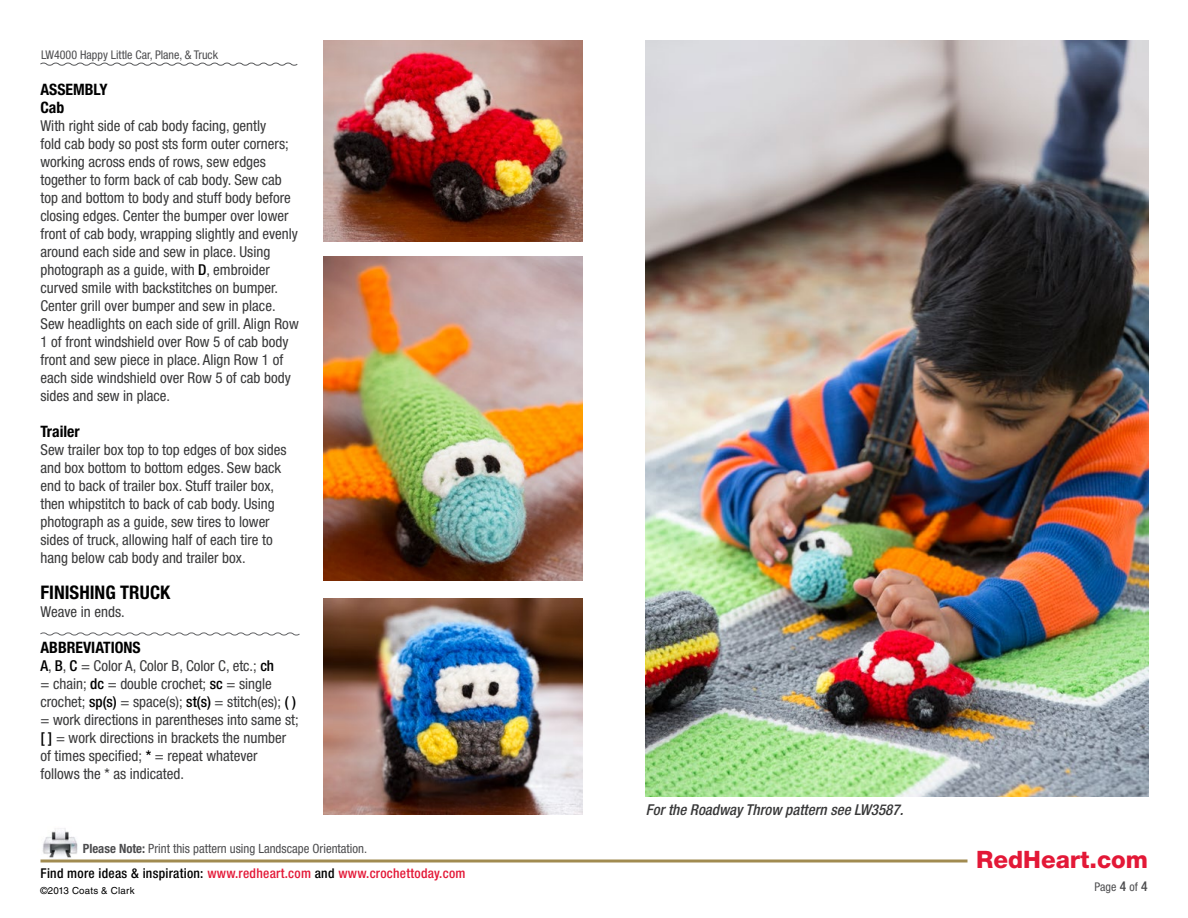
<style>
.page{position:relative;width:1188px;height:918px;background:#fff}
.page>*{position:absolute;margin:0;border:0;box-sizing:border-box;transform-origin:0 0}
.t1{font:800 24px "Helvetica Neue LT Std";color:#e31837}
.t2{font:700 condensed 18.75px "Helvetica Neue LT Std";color:#000}
.t3{font:700 condensed 15.75px/18px "Helvetica Neue LT Std";color:#000}
.t4{font:condensed 15px/18px "Helvetica Neue LT Std";color:#383839}
.t5{font:italic 500 condensed 15px "Helvetica Neue LT Std";color:#383839}
.t6{font:500 condensed 13.5px "Helvetica Neue LT Std";letter-spacing:.02em;color:#e31837}
.t7{font:condensed 12.75px "Helvetica Neue LT Std";color:#4d4d4f}
.t8{font:condensed 12px "Helvetica Neue LT Std";color:#4d4d4f}
.t9{font:9.75px "Helvetica LT Std";letter-spacing:.02em;color:#000}
.s1{font-weight:500;color:#000}
.s2{font-weight:700}
.s3{color:#000}
.s4{font-weight:500;font-size:13.5px}
</style>
<div class="page">
<hr style="left:40px;top:860px;width:928px;height:2px;background:#a18b50">
<img style="left:42px;top:828px;width:36px;height:30px">
<svg style="left:40px;top:62px;width:258px;height:4px"></svg>
<svg style="left:40px;top:632px;width:260px;height:4px"></svg>
<img style="left:646px;top:40px;width:503px;height:756px">
<img style="left:324px;top:40px;width:258px;height:201px">
<img style="left:323px;top:599px;width:259px;height:216px">
<img style="left:324px;top:256px;width:258px;height:324px">
<p class="t8" style="left:41px;top:47px;width:179px">LW4000 Happy Little Car, Plane, &amp; Truck</p>
<p class="t3" style="left:40px;top:80px;width:69px">ASSEMBLY<br>Cab</p>
<p class="t4" style="left:40px;top:116px;width:260px">With right side of cab body facing, gently<br>fold cab body so post sts form outer corners; working across ends of rows, sew edges together to form back of cab body. Sew cab top and bottom to body and stuff body before closing edges. Center the bumper over lower front of cab body, wrapping slightly and evenly around each side and sew in place. Using photograph as a guide, with <span class="s1">D</span>, embroider curved smile with backstitches on bumper.<br>Center grill over bumper and sew in place.<br>Sew headlights on each side of grill. Align Row 1 of front windshield over Row 5 of cab body front and sew piece in place. Align Row 1 of each side windshield over Row 5 of cab body sides and sew in place.</p>
<p class="t3" style="left:40px;top:422px;width:41px">Trailer</p>
<p class="t4" style="left:40px;top:440px;width:248px">Sew trailer box top to top edges of box sides and box bottom to bottom edges. Sew back end to back of trailer box. Stuff trailer box, then whipstitch to back of cab body. Using photograph as a guide, sew tires to lower sides of truck, allowing half of each tire to hang below cab body and trailer box.</p>
<p class="t2" style="left:40px;top:580px;width:131px">FINISHING TRUCK</p>
<p class="t4" style="left:40px;top:602px;width:86px">Weave in ends.</p>
<p class="t3" style="left:40px;top:638px;width:102px">ABBREVIATIONS</p>
<p class="t4" style="left:40px;top:656px;width:260px"><span class="s1">A</span>, <span class="s1">B</span>, <span class="s1">C</span> = Color A, Color B, Color C, etc.; <span class="s1">ch<br></span>= chain; <span class="s1">dc</span> = double crochet; <span class="s1">sc</span> = single crochet; <span class="s1">sp(s)</span> = space(s); <span class="s1">st(s)</span> = stitch(es); <span class="s1">( ) </span>= work directions in parentheses into same st; <span class="s1">[ ]</span> = work directions in brackets the number of times specified; <span class="s1">*</span> = repeat whatever follows the * as indicated.</p>
<p class="t7" style="left:83px;top:841px;width:286px"><span class="s2">Please Note:</span> Print this pattern using Landscape Orientation.</p>
<p class="t9" style="left:40px;top:885px;width:96px">©2013 Coats &amp; Clark</p>
<p class="t6" style="left:40px;top:865px;width:427px"><span class="s3">Find more ideas &amp; inspiration:</span> www.redheart.com <span class="s3">and</span> www.crochettoday.com</p>
<p class="t5" style="left:646px;top:800px;width:259px">For the Roadway Throw pattern see LW3587.</p>
<h1 class="t1" style="left:976px;top:845px;width:174px">RedHeart.com</h1>
<p class="t8" style="left:1095px;top:880px;width:55px">Page <span class="s4">4</span> of <span class="s4">4</span></p>
</div>
